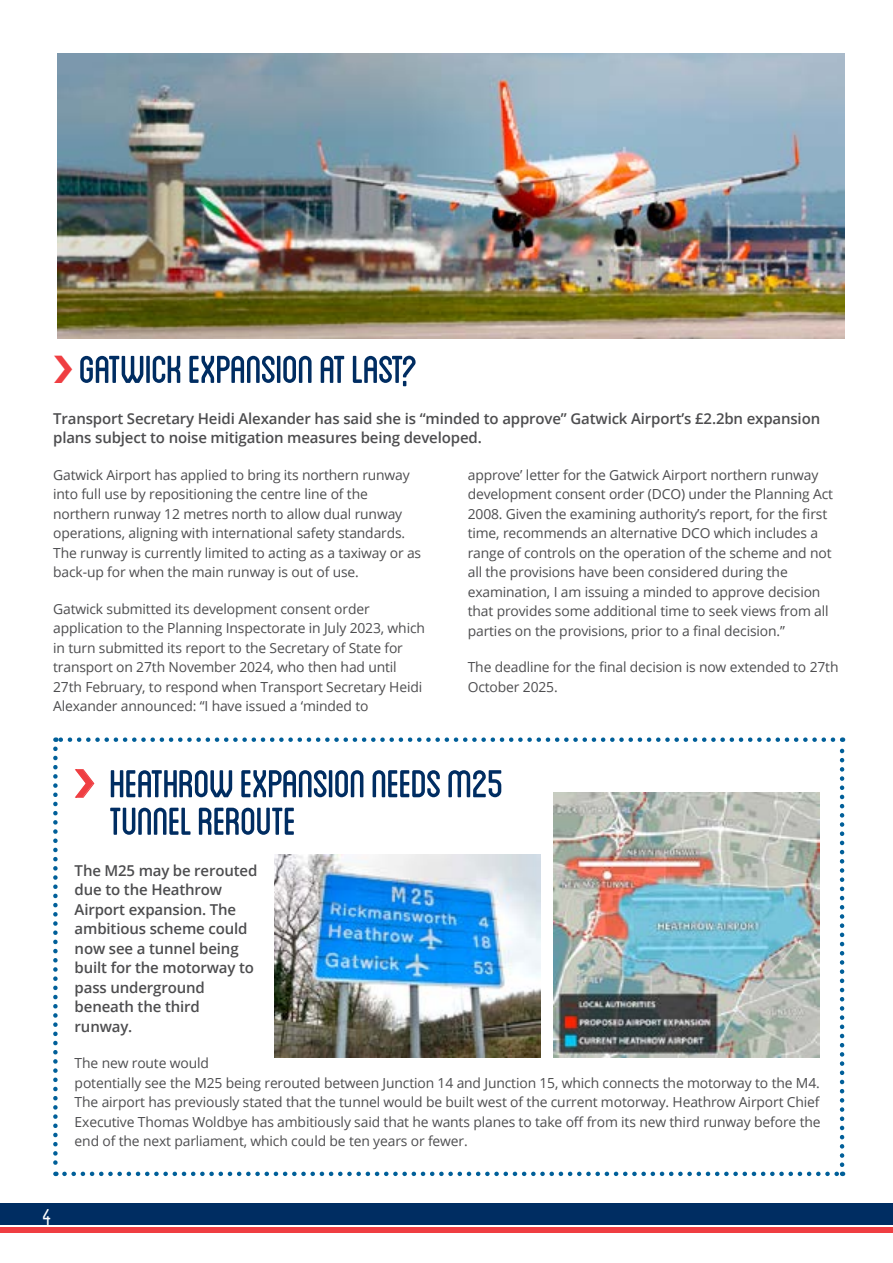
<style>
.page{position:relative;width:893px;height:1263px;background:#fff}
.page>*{position:absolute;margin:0;border:0;box-sizing:border-box;transform-origin:0 0}
.t1{font:54.75px "Blanch Caps";letter-spacing:-.03em;color:#002d62}
.t2{font:condensed 24px "Blanch";color:#fff}
.t3{font:600 15px/19.5px "Open Sans";letter-spacing:-.01em;color:#4d4d4f}
.t4{font:13.8px/19.5px "Open Sans";letter-spacing:-.01em;color:#4d4d4f}
</style>
<div class="page">
<div style="left:0;top:1203px;width:893px;height:22px;background:#002d62"></div>
<div style="left:0;top:1227px;width:893px;height:6px;background:#ef3e42"></div>
<svg style="left:53px;top:749px;width:5px;height:427px"></svg>
<svg style="left:64px;top:1171px;width:779px;height:5px"></svg>
<svg style="left:840px;top:737px;width:4px;height:428px"></svg>
<svg style="left:55px;top:737px;width:778px;height:5px"></svg>
<img style="left:274px;top:855px;width:266px;height:203px">
<img style="left:554px;top:792px;width:265px;height:266px">
<img style="left:58px;top:53px;width:786px;height:285px">
<h1 class="t1" style="left:79px;top:344px;width:341px">GATWICK EXPANSION AT LAST?</h1>
<p class="t3" style="left:53px;top:408px;width:768px">Transport Secretary Heidi Alexander has said she is “minded to approve” Gatwick Airport’s £2.2bn expansion plans subject to noise mitigation measures being developed.</p>
<p class="t4" style="left:53px;top:465px;width:370px">Gatwick Airport has applied to bring its northern runway into full use by repositioning the centre line of the northern runway 12 metres north to allow dual runway operations, aligning with international safety standards.<br>The runway is currently limited to acting as a taxiway or as back-up for when the main runway is out of use.</p>
<p class="t4" style="left:53px;top:599px;width:373px">Gatwick submitted its development consent order application to the Planning Inspectorate in July 2023, which in turn submitted its report to the Secretary of State for transport on 27th November 2024, who then had until 27th February, to respond when Transport Secretary Heidi Alexander announced: “I have issued a ‘minded to</p>
<p class="t4" style="left:468px;top:464px;width:367px">approve’ letter for the Gatwick Airport northern runway development consent order (DCO) under the Planning Act 2008. Given the examining authority’s report, for the first time, recommends an alternative DCO which includes a range of controls on the operation of the scheme and not all the provisions have been considered during the examination, I am issuing a minded to approve decision that provides some additional time to seek views from all parties on the provisions, prior to a final decision.”</p>
<p class="t4" style="left:468px;top:657px;width:372px">The deadline for the final decision is now extended to 27th<br>October 2025.</p>
<h2 class="t2" style="left:43px;top:1204px;width:11px">4</h2>
<h1 class="t1" style="left:109px;top:759px;width:397px">HEATHROW EXPANSION NEEDS M25</h1>
<h1 class="t1" style="left:109px;top:796px;width:189px">TUNNEL REROUTE</h1>
<p class="t3" style="left:75px;top:860px;width:184px">The M25 may be rerouted due to the Heathrow<br>Airport expansion. The ambitious scheme could now see a tunnel being built for the motorway to pass underground beneath the third runway.</p>
<p class="t4" style="left:75px;top:1053px;width:747px">The new route would<br>potentially see the M25 being rerouted between Junction 14 and Junction 15, which connects the motorway to the M4.<br>The airport has previously stated that the tunnel would be built west of the current motorway. Heathrow Airport Chief Executive Thomas Woldbye has ambitiously said that he wants planes to take off from its new third runway before the end of the next parliament, which could be ten years or fewer.</p>
</div>
